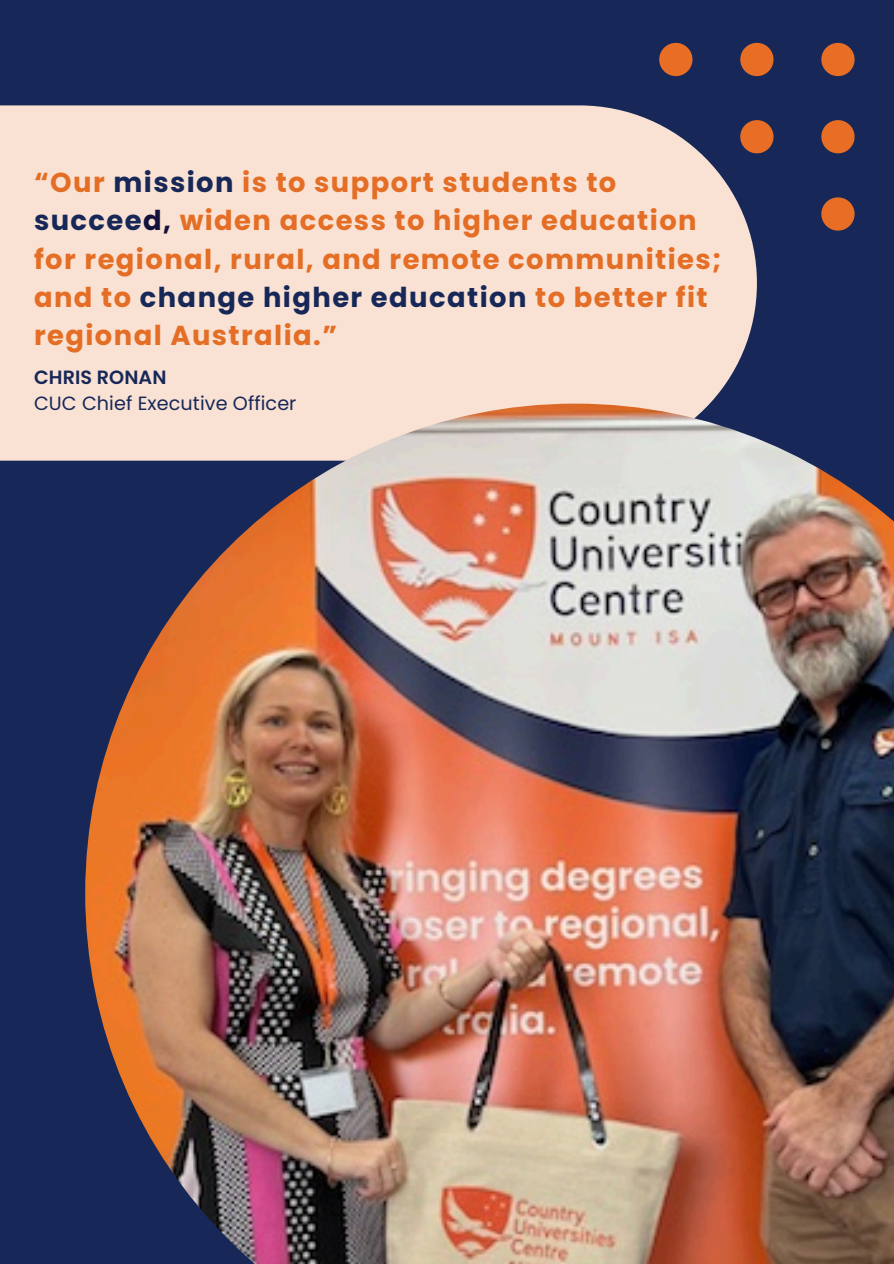
<style>
.page{position:relative;width:894px;height:1264px;background:#fff}
.page>*{position:absolute;margin:0;border:0;box-sizing:border-box;transform-origin:0 0}
.t1{font:700 27.3px/38.2px "Poppins";letter-spacing:.05em;color:#e46e25}
.t2{font:19.2px "Poppins";letter-spacing:.005em;color:#172858}
.t3{font:600 19.2px "Poppins";letter-spacing:.005em;color:#172858}
.s1{color:#172858}
.s2{color:#14123d}
</style>
<div class="page">
<div style="left:0;top:0;width:893px;height:1263px;background:#172858"></div>
<div style="left:0;top:105px;width:756px;height:355px;background:#f9e1d3"></div>
<img style="left:85px;top:403px;width:808px;height:860px">
<svg style="left:821px;top:197px;width:33px;height:33px"></svg>
<svg style="left:821px;top:120px;width:33px;height:33px"></svg>
<svg style="left:821px;top:43px;width:33px;height:33px"></svg>
<svg style="left:740px;top:120px;width:33px;height:33px"></svg>
<svg style="left:740px;top:43px;width:33px;height:33px"></svg>
<svg style="left:659px;top:43px;width:33px;height:33px"></svg>
<h1 class="t1" style="left:34px;top:163px;width:689px">“Our <span class="s1">mission</span> is to support students to <span class="s1">succee</span><span class="s2">d,</span> widen access to higher education for regional, rural, and remote communities; and to <span class="s1">change higher education</span> to better fit regional Australia.”</h1>
<p class="t3" style="left:34px;top:364px;width:134px">CHRIS RONAN</p>
<p class="t2" style="left:34px;top:389px;width:264px">CUC Chief Executive Officer</p>
</div>
